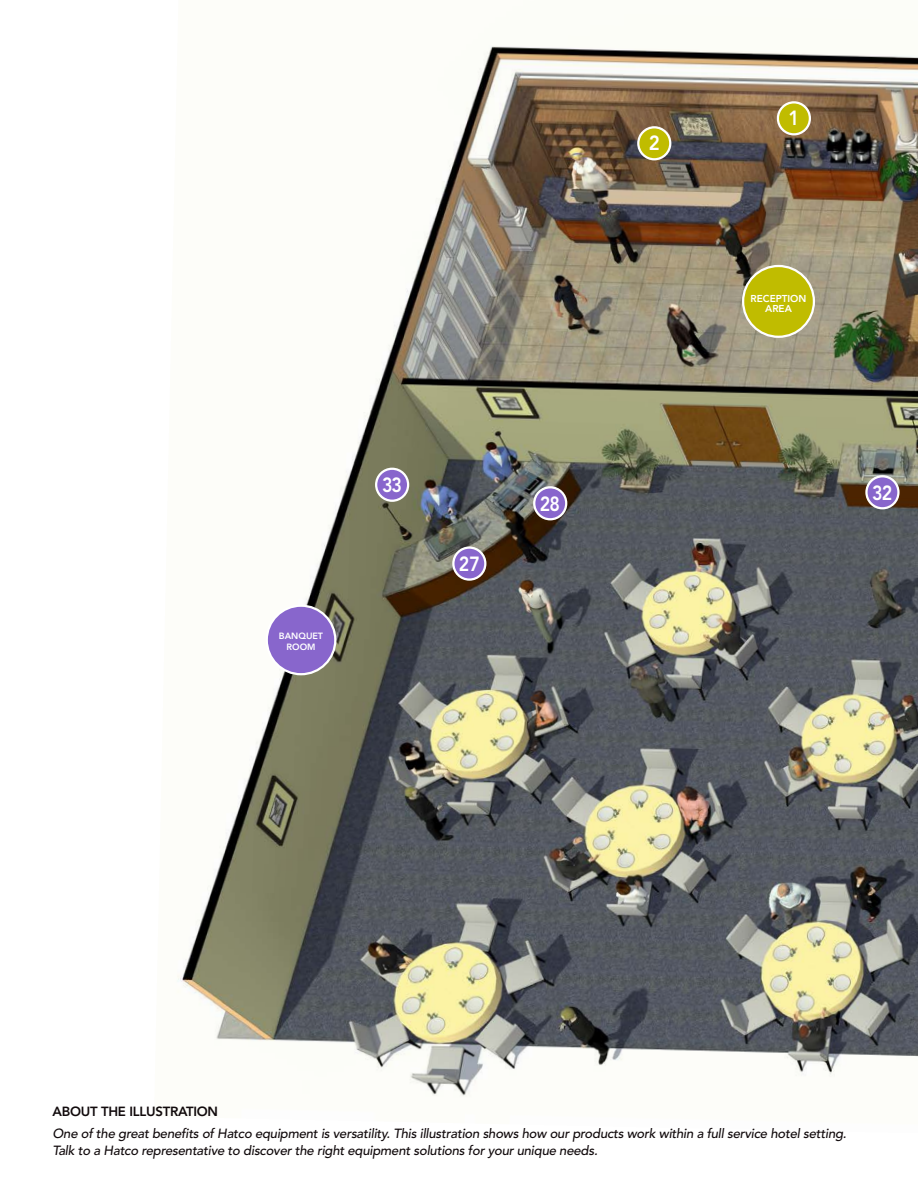
<style>
.page{position:relative;width:918px;height:1188px;background:#fff}
.page>*{position:absolute;margin:0;border:0;box-sizing:border-box;transform-origin:0 0}
.t1{font:800 20.4px "Avenir";letter-spacing:-.05em;color:#fff;scale:.87 1}
.t2{font:800 20.4px "Avenir";letter-spacing:-.05em;color:#fff;scale:.91 1}
.t3{font:italic 500 13.2px/17.7px "Avenir";letter-spacing:-.02em;color:#110a0c}
.t4{font:800 13.2px "Avenir";letter-spacing:-.02em;color:#110a0c}
.t5{font:800 9.9px "Avenir";color:#fff}
.t6{font:800 9px/10.2px "Avenir";color:#fff;text-align:center}
</style>
<div class="page">
<img style="left:177px;top:46px;width:741px;height:1050px">
<div style="left:376px;top:469px;width:32px;height:32px;background:#86c;border-radius:50%"></div>
<div style="left:375px;top:468px;width:34px;height:34px;border:2px solid #fff;border-radius:50%"></div>
<div style="left:453px;top:548px;width:32px;height:32px;background:#86c;border-radius:50%"></div>
<div style="left:452px;top:546px;width:34px;height:35px;border:2px solid #fff;border-radius:50%"></div>
<div style="left:866px;top:476px;width:32px;height:32px;background:#86c;border-radius:50%"></div>
<div style="left:865px;top:475px;width:35px;height:34px;border:2px solid #fff;border-radius:50%"></div>
<div style="left:534px;top:487px;width:32px;height:32px;background:#86c;border-radius:50%"></div>
<div style="left:533px;top:486px;width:34px;height:34px;border:2px solid #fff;border-radius:50%"></div>
<div style="left:638px;top:127px;width:32px;height:32px;background:#c0bc00;border-radius:50%"></div>
<div style="left:637px;top:126px;width:34px;height:34px;border:2px solid #fff;border-radius:50%"></div>
<div style="left:778px;top:102px;width:32px;height:32px;background:#c0bc00;border-radius:50%"></div>
<div style="left:777px;top:101px;width:34px;height:34px;border:2px solid #fff;border-radius:50%"></div>
<div style="left:743px;top:266px;width:71px;height:71px;background:#c0bc00;border-radius:50%"></div>
<div style="left:742px;top:265px;width:73px;height:73px;border:2px solid #fff;border-radius:50%"></div>
<div style="left:267px;top:606px;width:68px;height:68px;background:#86c;border-radius:50%"></div>
<div style="left:266px;top:605px;width:70px;height:70px;border:2px solid #fff;border-radius:50%"></div>
<p class="t2" style="left:649px;top:131px;width:14px">2</p>
<p class="t6" style="left:279px;top:631px;width:46px">BANQUET<br>ROOM</p>
<p class="t1" style="left:382px;top:473px;width:24px">33</p>
<p class="t1" style="left:459px;top:552px;width:26px">27</p>
<p class="t1" style="left:540px;top:491px;width:25px">28</p>
<p class="t2" style="left:788px;top:106px;width:14px">1</p>
<p class="t5" style="left:751px;top:293px;width:57px">RECEPTION</p>
<p class="t5" style="left:765px;top:303px;width:28px">AREA</p>
<p class="t1" style="left:872px;top:480px;width:24px">32</p>
<p class="t4" style="left:52px;top:1103px;width:167px">ABOUT THE ILLUSTRATION</p>
<p class="t3" style="left:52px;top:1125px;width:796px">One of the great benefits of Hatco equipment is versatility. This illustration shows how our products work within a full service hotel setting.<br>Talk to a Hatco representative to discover the right equipment solutions for your unique needs.</p>
</div>
